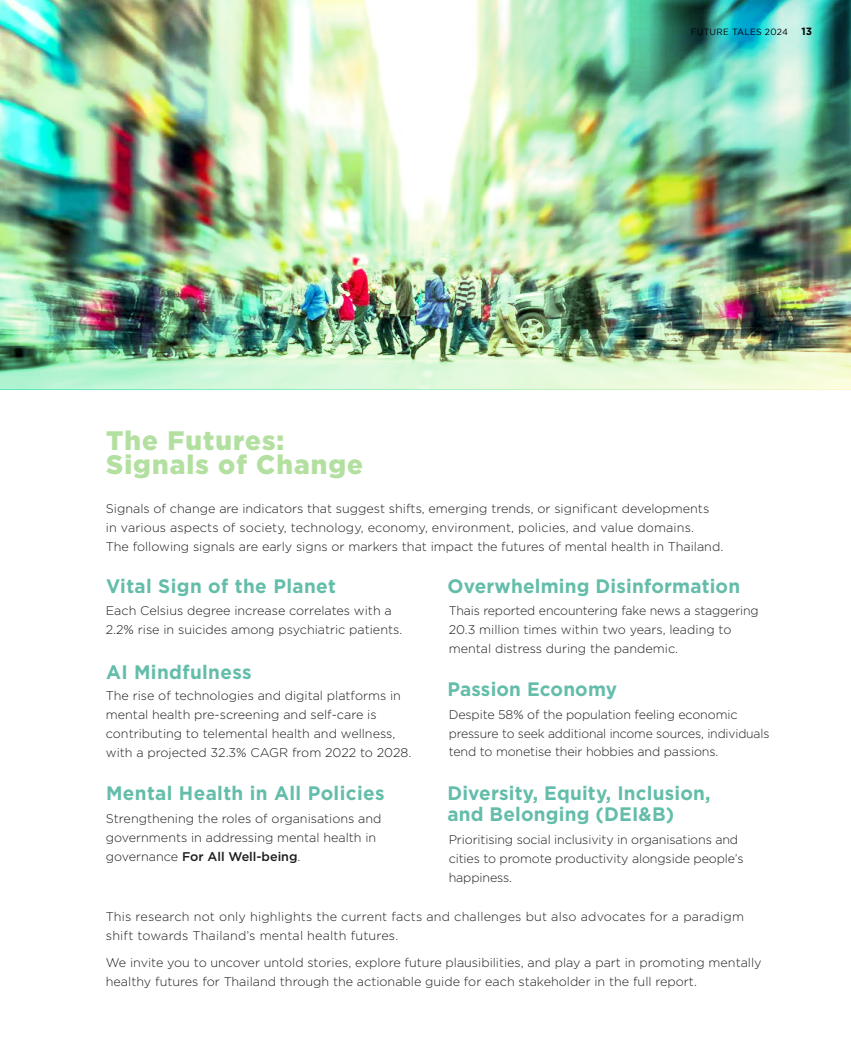
<style>
.page{position:relative;width:851px;height:1063px;background:#fff}
.page>*{position:absolute;margin:0;border:0;box-sizing:border-box;transform-origin:0 0}
.t1{font:900 26.7px/24.8px "Gotham";letter-spacing:.04em;color:#b3e0a0}
.t2{font:700 19.5px/21px "Gotham";letter-spacing:.01em;color:#64bdaa}
.t3{font:300 12.6px/18.9px "Gotham";color:#1d1d1b}
.t4{font:700 10.5px "Gotham";color:#030405}
.t5{font:9px "Gotham";letter-spacing:.03em;color:#000}
.s1{font-weight:500}
</style>
<div class="page">
<img style="left:0;top:0;width:850px;height:390px">
<h1 class="t1" style="left:106px;top:427px;width:258px">The Futures:<br>Signals of Change</h1>
<p class="t5" style="left:690px;top:27px;width:99px">FUTURE TALES 2024</p>
<p class="t4" style="left:801px;top:25px;width:12px">13</p>
<p class="t3" style="left:106px;top:499px;width:618px">Signals of change are indicators that suggest shifts, emerging trends, or significant developments in various aspects of society, technology, economy, environment, policies, and value domains.<br>The following signals are early signs or markers that impact the futures of mental health in Thailand.</p>
<h2 class="t2" style="left:106px;top:575px;width:231px">Vital Sign of the Planet</h2>
<p class="t3" style="left:106px;top:601px;width:298px">Each Celsius degree increase correlates with a<br>2.2% rise in suicides among psychiatric patients.</p>
<h2 class="t2" style="left:106px;top:661px;width:147px">AI Mindfulness</h2>
<p class="t3" style="left:106px;top:686px;width:307px">The rise of technologies and digital platforms in mental health pre-screening and self-care is contributing to telemental health and wellness, with a projected 32.3% CAGR from 2022 to 2028.</p>
<h2 class="t2" style="left:106px;top:782px;width:280px">Mental Health in All Policies</h2>
<p class="t3" style="left:106px;top:809px;width:277px">Strengthening the roles of organisations and governments in addressing mental health in governance <span class="s1">For All Well-being</span>.</p>
<h2 class="t2" style="left:447px;top:575px;width:294px">Overwhelming Disinformation</h2>
<p class="t3" style="left:448px;top:601px;width:311px">Thais reported encountering fake news a staggering<br>20.3 million times within two years, leading to mental distress during the pandemic.</p>
<h2 class="t2" style="left:447px;top:678px;width:171px">Passion Economy</h2>
<p class="t3" style="left:448px;top:705px;width:322px">Despite 58% of the population feeling economic pressure to seek additional income sources, individuals tend to monetise their hobbies and passions.</p>
<h2 class="t2" style="left:447px;top:782px;width:264px">Diversity, Equity, Inclusion, and Belonging (DEI&amp;B)</h2>
<p class="t3" style="left:448px;top:830px;width:296px">Prioritising social inclusivity in organisations and cities to promote productivity alongside people’s happiness.</p>
<p class="t3" style="left:106px;top:907px;width:639px">This research not only highlights the current facts and challenges but also advocates for a paradigm shift towards Thailand’s mental health futures.</p>
<p class="t3" style="left:106px;top:953px;width:657px">We invite you to uncover untold stories, explore future plausibilities, and play a part in promoting mentally healthy futures for Thailand through the actionable guide for each stakeholder in the full report.</p>
</div>
